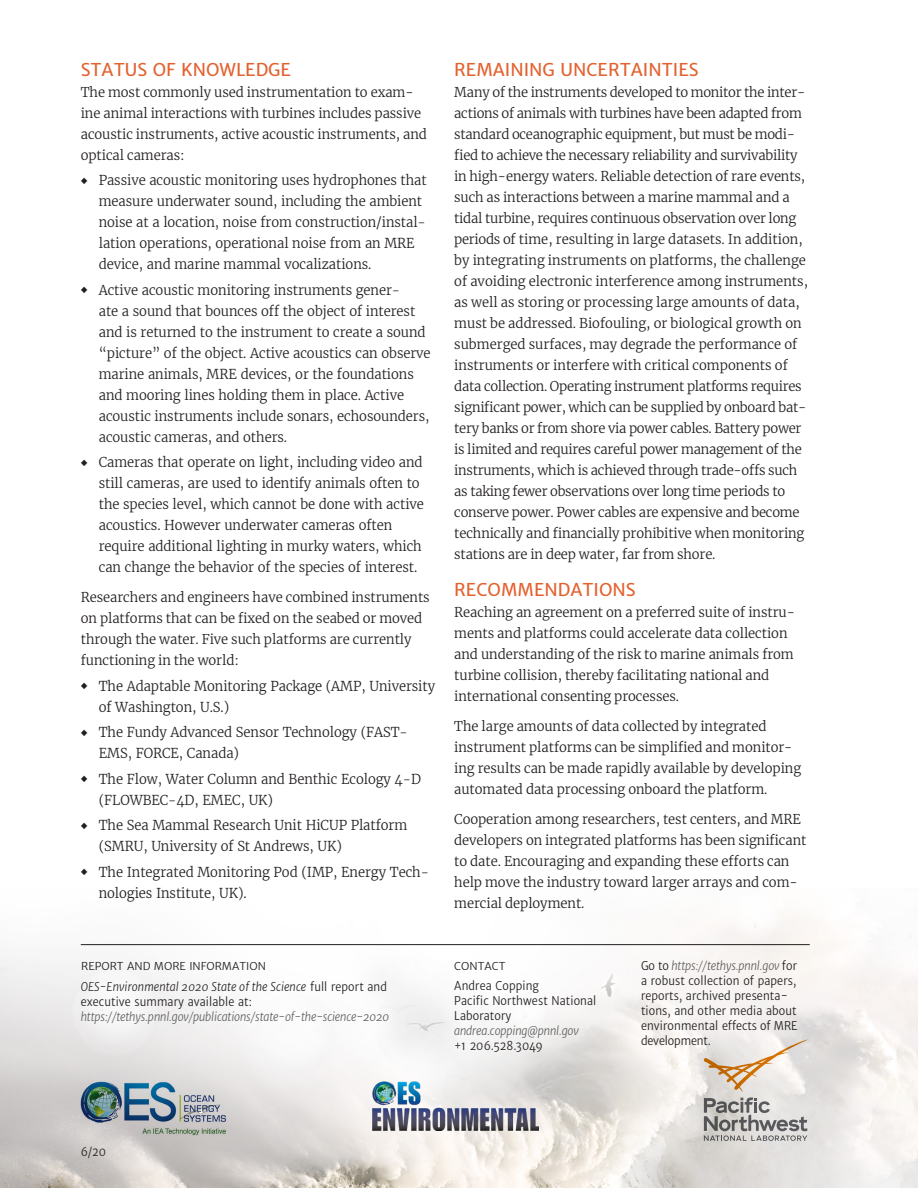
<style>
.page{position:relative;width:918px;height:1188px;background:#fff}
.page>*{position:absolute;margin:0;border:0;box-sizing:border-box;transform-origin:0 0}
.A____1_1_1{font:17.55px "Merriweather Sans";color:#e36230}
.BodyAftersub3{font:300 13.5px/21px "Merriweather";letter-spacing:-.01em;color:#231f20}
.t1{font:300 13.5px/21px "Merriweather";letter-spacing:-.005em;color:#231f20}
.A_Body_2{font:300 13.5px/21px "Merriweather";letter-spacing:-.005em;color:#231f20}
.t2{font:12px/15px "Merriweather Sans";letter-spacing:.01em;color:#231f20;scale:.9 1}
.t3{font:italic 12px "Merriweather Sans";letter-spacing:-.01em;color:#5c5c5c;scale:.9 1}
.t4{font:12px "Merriweather Sans";letter-spacing:-.01em;color:#231f20;scale:.9 1}
.t5{font:10.8px "Merriweather Sans";color:#231f20}
.s1{font-style:italic}
.s2{font-style:italic;color:#5c5c5c}
</style>
<div class="page">
<img style="left:0;top:915px;width:918px;height:273px">
<hr style="left:81px;top:944px;width:729px;height:1px;background:#231f20">
<img style="left:371px;top:1081px;width:167px;height:50px">
<img style="left:81px;top:1081px;width:146px;height:55px">
<svg style="left:704px;top:1040px;width:104px;height:101px;background:#cfc8c0"></svg>
<p class="A____1_1_1" style="left:81px;top:58px;width:212px">STATUS OF KNOWLEDGE</p>
<p class="BodyAftersub3" style="left:81px;top:81px;width:348px">The most commonly used instrumentation to exam&shy;ine animal interactions with turbines includes passive acoustic instruments, active acoustic instruments, and optical cameras:</p>
<p class="t1" style="left:99px;top:170px;width:330px;text-indent:-18px">◆ Passive acoustic monitoring uses hydrophones that measure underwater sound, including the ambient noise at a location, noise from construction/instal&shy;lation operations, operational noise from an MRE device, and marine mammal vocalizations.</p>
<p class="t1" style="left:99px;top:279px;width:333px;text-indent:-18px">◆ Active acoustic monitoring instruments gener-<br>ate a sound that bounces off the object of interest and is returned to the instrument to create a sound “picture” of the object. Active acoustics can observe marine animals, MRE devices, or the foundations and mooring lines holding them in place. Active acoustic instruments include sonars, echosounders, acoustic cameras, and others.</p>
<p class="t1" style="left:99px;top:452px;width:327px;text-indent:-18px">◆ Cameras that operate on light, including video and still cameras, are used to identify animals often to the species level, which cannot be done with active acoustics. However underwater cameras often require additional lighting in murky waters, which can change the behavior of the species of interest.</p>
<p class="A_Body_2" style="left:81px;top:586px;width:351px">Researchers and engineers have combined instruments on platforms that can be fixed on the seabed or moved through the water. Five such platforms are currently functioning in the world:</p>
<p class="t1" style="left:99px;top:675px;width:338px;text-indent:-18px">◆ The Adaptable Monitoring Package (AMP, University of Washington, U.S.)</p>
<p class="t1" style="left:99px;top:722px;width:311px;text-indent:-18px">◆ The Fundy Advanced Sensor Technology (FAST-<br>EMS, FORCE, Canada)</p>
<p class="t1" style="left:99px;top:768px;width:324px;text-indent:-18px">◆ The Flow, Water Column and Benthic Ecology 4-D (FLOWBEC-4D, EMEC, UK)</p>
<p class="t1" style="left:99px;top:815px;width:310px;text-indent:-18px">◆ The Sea Mammal Research Unit HiCUP Platform (SMRU, University of St Andrews, UK)</p>
<p class="t1" style="left:99px;top:861px;width:332px;text-indent:-18px">◆ The Integrated Monitoring Pod (IMP, Energy Tech&shy;nologies Institute, UK).</p>
<p class="A____1_1_1" style="left:454px;top:58px;width:246px">REMAINING UNCERTAINTIES</p>
<p class="BodyAftersub3" style="left:454px;top:81px;width:355px">Many of the instruments developed to monitor the inter&shy;actions of animals with turbines have been adapted from standard oceanographic equipment, but must be modi&shy;fied to achieve the necessary reliability and survivability in high-energy waters. Reliable detection of rare events, such as interactions between a marine mammal and a tidal turbine, requires continuous observation over long periods of time, resulting in large datasets. In addition, by integrating instruments on platforms, the challenge of avoiding electronic interference among instruments, as well as storing or processing large amounts of data, must be addressed. Biofouling, or biological growth on submerged surfaces, may degrade the performance of instruments or interfere with critical components of data collection. Operating instrument platforms requires significant power, which can be supplied by onboard bat&shy;tery banks or from shore via power cables. Battery power is limited and requires careful power management of the instruments, which is achieved through trade-offs such as taking fewer observations over long time periods to conserve power. Power cables are expensive and become technically and financially prohibitive when monitoring stations are in deep water, far from shore.</p>
<p class="A____1_1_1" style="left:454px;top:579px;width:183px">RECOMMENDATIONS</p>
<p class="BodyAftersub3" style="left:454px;top:601px;width:342px">Reaching an agreement on a preferred suite of instru&shy;ments and platforms could accelerate data collection and understanding of the risk to marine animals from turbine collision, thereby facilitating national and international consenting processes.</p>
<p class="A_Body_2" style="left:454px;top:715px;width:348px">The large amounts of data collected by integrated instrument platforms can be simplified and monitor&shy;ing results can be made rapidly available by developing automated data processing onboard the platform.</p>
<p class="A_Body_2" style="left:454px;top:808px;width:354px">Cooperation among researchers, test centers, and MRE developers on integrated platforms has been significant to date. Encouraging and expanding these efforts can help move the industry toward larger arrays and com&shy;mercial deployment.</p>
<p class="t5" style="left:81px;top:960px;width:186px">REPORT AND MORE INFORMATION</p>
<p class="t2" style="left:81px;top:979px;width:342px"><span class="s1">OES-Environmental 2020 State of the Science</span> full report and executive summary available at:</p>
<p class="t3" style="left:81px;top:1009px;width:344px">https://tethys.pnnl.gov/publications/state-of-the-science-2020</p>
<p class="t5" style="left:454px;top:960px;width:53px">CONTACT</p>
<p class="t2" style="left:454px;top:978px;width:159px">Andrea Copping<br>Pacific Northwest National<br>Laboratory</p>
<p class="t3" style="left:454px;top:1023px;width:140px">andrea.copping@pnnl.gov</p>
<p class="t4" style="left:454px;top:1038px;width:100px">+1 206.528.3049</p>
<p class="t2" style="left:641px;top:959px;width:175px">Go to <span class="s2">https://tethys.pnnl.gov</span> for a robust collection of papers, reports, archived presenta&shy;tions, and other media about environmental effects of MRE development.</p>
<p class="t2" style="left:81px;top:1144px;width:30px">6/20</p>
</div>
